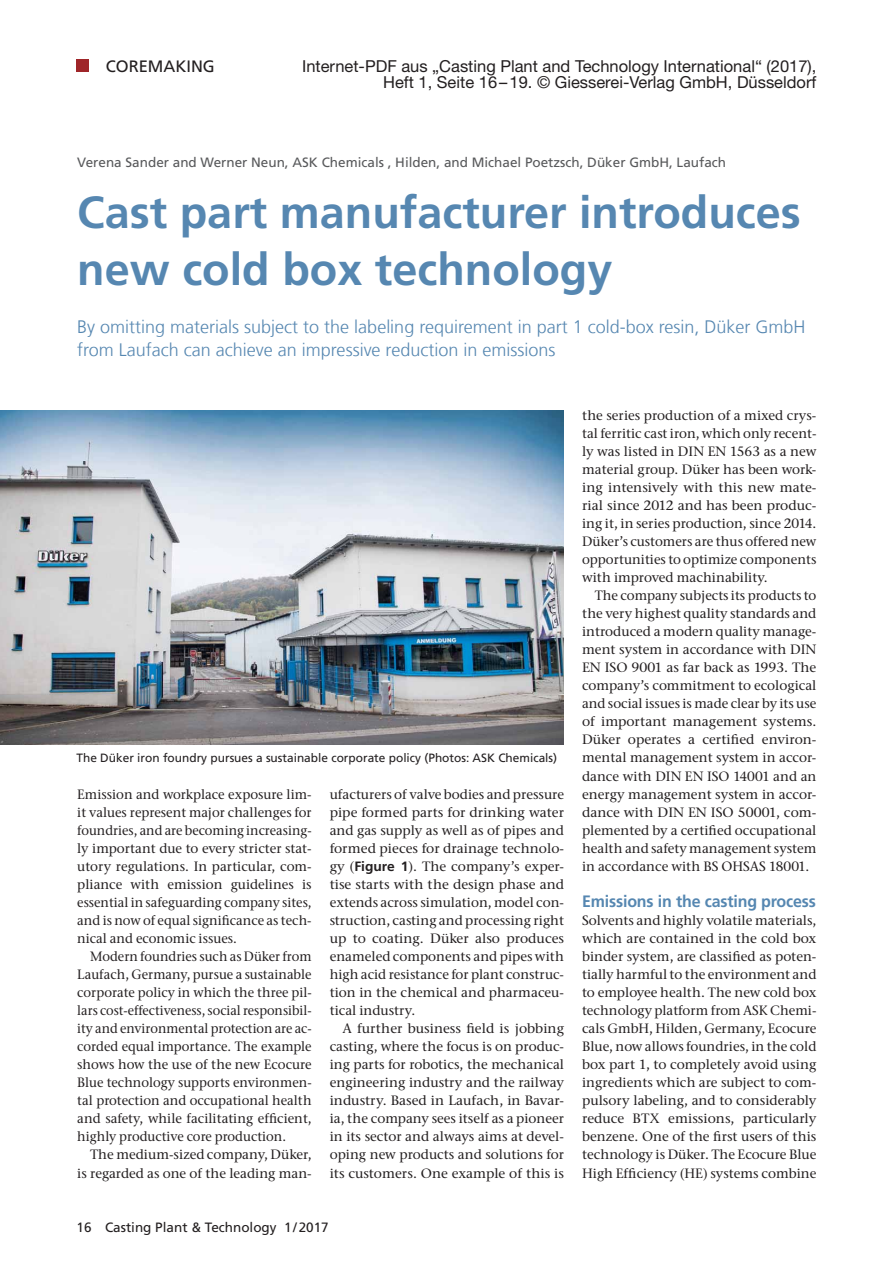
<style>
.page{position:relative;width:893px;height:1263px;background:#fff}
.page>*{position:absolute;margin:0;border:0;box-sizing:border-box;transform-origin:0 0}
.t1{font:700 45px/57px "Frutiger LT Com";color:#5687b1}
.t2{font:300 18px/22.5px "Frutiger LT Com";color:#5687b1}
.t3{font:16.5px/16.5px "Helvetica Neue LT Pro";color:#231f20;text-align:right}
.t4{font:700 16.5px "Frutiger LT Com";letter-spacing:-.01em;color:#5687b1}
.t5{font:16.5px "Frutiger LT Com";color:#231f20}
.t6{font:500 13.5px/18px "Stone Ser ITC Std";color:#231f20;text-align:justify}
.t7{font:500 13.5px/18px "Stone Ser ITC Std";color:#231f20;text-align:justify;scale:.96 1}
.t8{font:13.5px "Frutiger LT Com";color:#58595b}
.t9{font:13.5px "Frutiger LT Com";color:#231f20}
.t10{font:12px "Frutiger LT Com";color:#231f20}
.s1{font-family:"Frutiger LT Com";font-weight:700}
</style>
<div class="page">
<div style="left:77px;top:60px;width:12px;height:12px;background:#9f2529"></div>
<img style="left:0;top:411px;width:563px;height:333px">
<p class="t5" style="left:106px;top:60px;width:111px">COREMAKING</p>
<p class="t3" style="left:302px;top:60px;width:516px">Internet-PDF aus „Casting Plant and Technology International“ (2017),<br>Heft 1, Seite 16 – 19. © Giesserei-Verlag GmbH, Düsseldorf</p>
<p class="t8" style="left:77px;top:157px;width:650px">Verena Sander and Werner Neun, ASK Chemicals , Hilden, and Michael Poetzsch, Düker GmbH, Laufach</p>
<h1 class="t1" style="left:77px;top:188px;width:725px">Cast part manufacturer introduces new cold box technology</h1>
<h2 class="t2" style="left:77px;top:317px;width:730px">By omitting materials subject to the labeling requirement in part 1 cold-box resin, Düker GmbH from Laufach can achieve an impressive reduction in emissions</h2>
<p class="t10" style="left:77px;top:753px;width:482px">The Düker iron foundry pursues a sustainable corporate policy (Photos: ASK Chemicals)</p>
<p class="t6" style="left:77px;top:786px;width:236px">Emission and workplace exposure lim&shy;it values represent major challenges for foundries, and are becoming increasing&shy;ly important due to every stricter stat&shy;utory regulations. In particular, com&shy;pliance with emission guidelines is essential in safeguarding company sites, and is now of equal significance as tech&shy;nical and economic issues.</p>
<p class="t7" style="left:77px;top:949px;width:246px;text-indent:13px">Modern foundries such as Düker from Laufach, Germany, pursue a sustainable corporate policy in which the three pil&shy;lars cost-effectiveness, social responsibil&shy;ity and environmental protection are ac&shy;corded equal importance. The example shows how the use of the new Ecocure Blue technology supports environmen&shy;tal protection and occupational health and safety, while facilitating efficient, highly productive core production.</p>
<p class="t6" style="left:77px;top:1147px;width:236px;text-align:right">The medium-sized company, Düker, is regarded as one of the leading man-</p>
<p class="t6" style="left:330px;top:786px;width:236px">ufacturers of valve bodies and pressure pipe formed parts for drinking water and gas supply as well as of pipes and formed pieces for drainage technolo&shy;gy (<span class="s1">Figure 1</span>). The company’s exper&shy;tise starts with the design phase and extends across simulation, model con&shy;struction, casting and processing right up to coating. Düker also produces enameled components and pipes with high acid resistance for plant construc&shy;tion in the chemical and pharmaceu&shy;tical industry.</p>
<p class="t6" style="left:330px;top:1021px;width:236px;text-indent:13px">A further business field is jobbing casting, where the focus is on produc&shy;ing parts for robotics, the mechanical engineering industry and the railway industry. Based in Laufach, in Bavar&shy;ia, the company sees itself as a pioneer in its sector and always aims at devel&shy;oping new products and solutions for its customers. One example of this is</p>
<p class="t9" style="left:77px;top:1221px;width:254px">16 Casting Plant &amp; Technology 1 / 2017</p>
<p class="t6" style="left:582px;top:407px;width:236px">the series production of a mixed crys&shy;tal ferritic cast iron, which only recent&shy;ly was listed in DIN EN 1563 as a new material group. Düker has been work&shy;ing intensively with this new mate&shy;rial since 2012 and has been produc&shy;ing it, in series production, since 2014.<br>Düker’s customers are thus offered new opportunities to optimize components with improved machinability.</p>
<p class="t6" style="left:582px;top:588px;width:236px;text-indent:13px">The company subjects its products to the very highest quality standards and introduced a modern quality manage&shy;ment system in accordance with DIN EN ISO 9001 as far back as 1993. The company’s commitment to ecological and social issues is made clear by its use of important management systems.<br>Düker operates a certified environ&shy;mental management system in accor&shy;dance with DIN EN ISO 14001 and an energy management system in accor&shy;dance with DIN EN ISO 50001, com&shy;plemented by a certified occupational health and safety management system in accordance with BS OHSAS 18001.</p>
<p class="t4" style="left:582px;top:894px;width:235px">Emissions in the casting process</p>
<p class="t6" style="left:582px;top:913px;width:236px">Solvents and highly volatile materials, which are contained in the cold box binder system, are classified as poten&shy;tially harmful to the environment and to employee health. The new cold box technology platform from ASK Chemi&shy;cals GmbH, Hilden, Germany, Ecocure Blue, now allows foundries, in the cold box part 1, to completely avoid using ingredients which are subject to com&shy;pulsory labeling, and to considerably reduce BTX emissions, particularly benzene. One of the first users of this technology is Düker. The Ecocure Blue High Efficiency (HE) systems combine</p>
</div>
